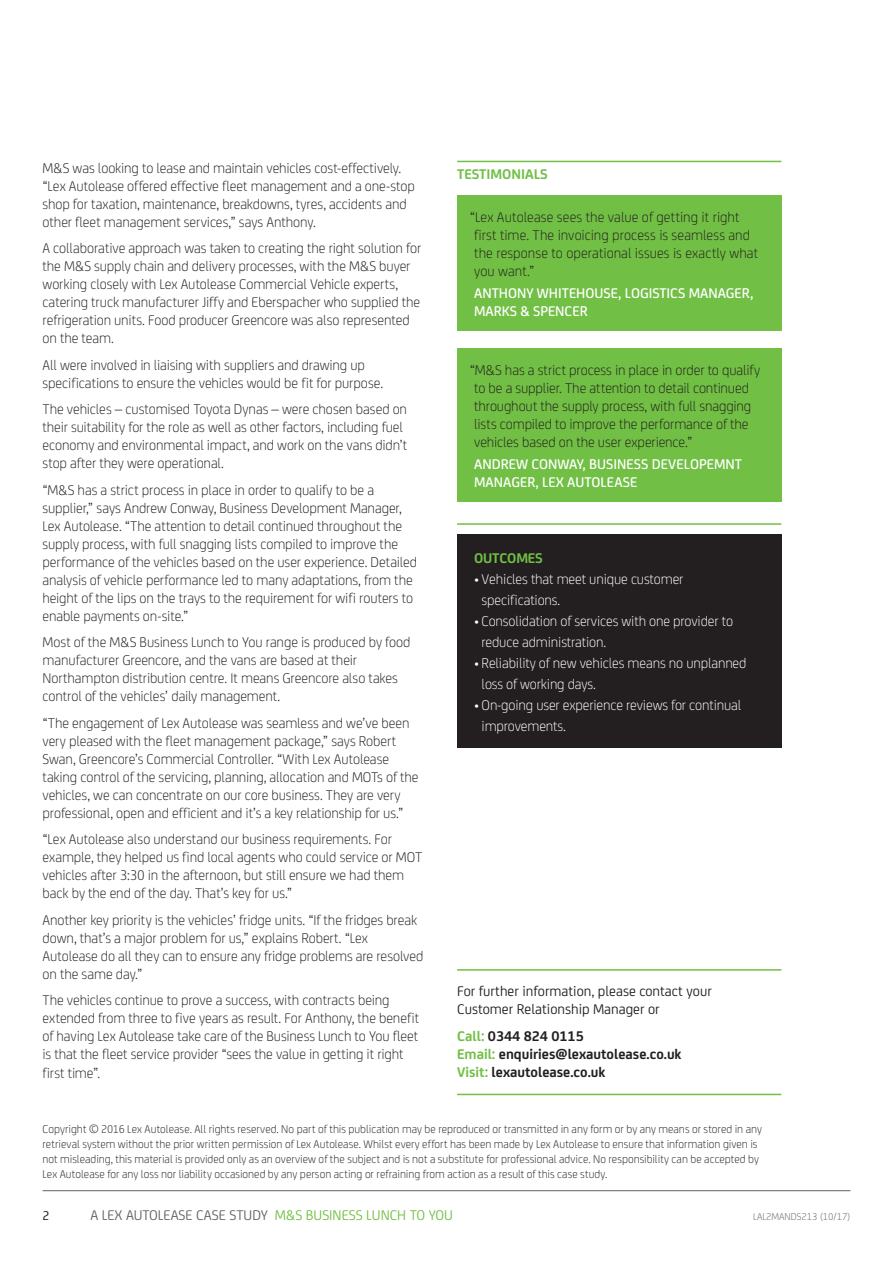
<style>
.page{position:relative;width:893px;height:1263px;background:#fff}
.page>*{position:absolute;margin:0;border:0;box-sizing:border-box;transform-origin:0 0}
.Lex_Body_New{font:300 15px/18px "Lex Joey";letter-spacing:-.005em;color:#231f20}
.Lex_Body_New-2{font:300 15px/21px "Lex Joey";letter-spacing:-.01em;color:#fff}
.Lex_Body_New-3{font:500 15px/18px "Lex Joey";color:#fff}
.LA_Page_headline{font:700 15px/18px "Lex Joey";color:#231f20}
.LA_Page_headline-2{font:15px/18px "Lex Joey";color:#231f20}
.t1{font:15px "Lex Joey";color:#636366}
.Lex_Body_New-4{font:700 15px "Lex Joey";color:#71bf44}
.t2{font:13.5px "Lex Joey";color:#110a0c}
.Lex_Body_New-5{font:300 12px/15px "Lex Joey";letter-spacing:.005em;color:#231f20}
.t3{font:300 10.5px "Lex Joey";color:#636366}
.s1{color:#71bf44}
</style>
<div class="page">
<hr style="left:457px;top:969px;width:324px;height:2px;background:#71bf44">
<hr style="left:457px;top:1094px;width:324px;height:1px;background:#71bf44">
<hr style="left:457px;top:161px;width:324px;height:1px;background:#71bf44">
<div style="left:457px;top:349px;width:324px;height:153px;background:#71bf44"></div>
<div style="left:457px;top:196px;width:324px;height:135px;background:#71bf44"></div>
<div style="left:457px;top:535px;width:324px;height:213px;background:#231f20"></div>
<hr style="left:457px;top:523px;width:324px;height:2px;background:#71bf44">
<hr style="left:43px;top:1190px;width:807px;height:1px;background:#636366">
<p class="Lex_Body_New" style="left:43px;top:158px;width:374px">M&amp;S was looking to lease and maintain vehicles cost-effectively. “Lex Autolease offered effective fleet management and a one-stop shop for taxation, maintenance, breakdowns, tyres, accidents and other fleet management services,” says Anthony.</p>
<p class="Lex_Body_New" style="left:43px;top:238px;width:380px">A collaborative approach was taken to creating the right solution for the M&amp;S supply chain and delivery processes, with the M&amp;S buyer working closely with Lex Autolease Commercial Vehicle experts, catering truck manufacturer Jiffy and Eberspacher who supplied the refrigeration units. Food producer Greencore was also represented on the team.</p>
<p class="Lex_Body_New" style="left:43px;top:355px;width:342px">All were involved in liaising with suppliers and drawing up specifications to ensure the vehicles would be fit for purpose.</p>
<p class="Lex_Body_New" style="left:43px;top:399px;width:366px">The vehicles – customised Toyota Dynas – were chosen based on their suitability for the role as well as other factors, including fuel economy and environmental impact, and work on the vans didn’t stop after they were operational.</p>
<p class="Lex_Body_New" style="left:43px;top:480px;width:376px">“M&amp;S has a strict process in place in order to qualify to be a supplier,” says Andrew Conway, Business Development Manager, Lex Autolease. “The attention to detail continued throughout the supply process, with full snagging lists compiled to improve the performance of the vehicles based on the user experience. Detailed analysis of vehicle performance led to many adaptations, from the height of the lips on the trays to the requirement for wifi routers to enable payments on-site.”</p>
<p class="Lex_Body_New" style="left:43px;top:632px;width:369px">Most of the M&amp;S Business Lunch to You range is produced by food manufacturer Greencore, and the vans are based at their Northampton distribution centre. It means Greencore also takes control of the vehicles’ daily management.</p>
<p class="Lex_Body_New" style="left:43px;top:713px;width:378px">“The engagement of Lex Autolease was seamless and we’ve been very pleased with the fleet management package,” says Robert Swan, Greencore’s Commercial Controller. “With Lex Autolease taking control of the servicing, planning, allocation and MOTs of the vehicles, we can concentrate on our core business. They are very professional, open and efficient and it’s a key relationship for us.”</p>
<p class="Lex_Body_New" style="left:43px;top:829px;width:381px">“Lex Autolease also understand our business requirements. For example, they helped us find local agents who could service or MOT vehicles after 3:30 in the afternoon, but still ensure we had them back by the end of the day. That’s key for us.”</p>
<p class="Lex_Body_New" style="left:43px;top:910px;width:382px">Another key priority is the vehicles’ fridge units. “If the fridges break down, that’s a major problem for us,” explains Robert. “Lex Autolease do all they can to ensure any fridge problems are resolved on the same day.”</p>
<p class="Lex_Body_New" style="left:43px;top:990px;width:378px">The vehicles continue to prove a success, with contracts being extended from three to five years as result. For Anthony, the benefit of having Lex Autolease take care of the Business Lunch to You fleet is that the fleet service provider “sees the value in getting it right first time”.</p>
<p class="Lex_Body_New-4" style="left:457px;top:163px;width:92px">TESTIMONIALS</p>
<p class="Lex_Body_New" style="left:470px;top:207px;width:290px">“Lex Autolease sees the value of getting it right first time. The invoicing process is seamless and the response to operational issues is exactly what you want.”</p>
<p class="Lex_Body_New-3" style="left:474px;top:283px;width:281px">ANTHONY WHITEHOUSE, LOGISTICS MANAGER,<br>MARKS &amp; SPENCER</p>
<p class="Lex_Body_New" style="left:470px;top:360px;width:292px">“M&amp;S has a strict process in place in order to qualify to be a supplier. The attention to detail continued throughout the supply process, with full snagging lists compiled to improve the performance of the vehicles based on the user experience.”</p>
<p class="Lex_Body_New-3" style="left:474px;top:454px;width:269px">ANDREW CONWAY, BUSINESS DEVELOPEMNT<br>MANAGER, LEX AUTOLEASE</p>
<p class="Lex_Body_New-4" style="left:474px;top:547px;width:70px">OUTCOMES</p>
<p class="Lex_Body_New-2" style="left:482px;top:568px;width:203px;text-indent:-8px">• Vehicles that meet unique customer specifications.</p>
<p class="Lex_Body_New-2" style="left:482px;top:610px;width:253px;text-indent:-8px">• Consolidation of services with one provider to reduce administration.</p>
<p class="Lex_Body_New-2" style="left:482px;top:652px;width:266px;text-indent:-8px">• Reliability of new vehicles means no unplanned loss of working days.</p>
<p class="Lex_Body_New-2" style="left:482px;top:694px;width:261px;text-indent:-8px">• On-going user experience reviews for continual improvements.</p>
<p class="LA_Page_headline-2" style="left:457px;top:981px;width:256px">For further information, please contact your<br>Customer Relationship Manager or</p>
<p class="LA_Page_headline" style="left:457px;top:1026px;width:226px"><span class="s1">Call:</span> 0344 824 0115<br><span class="s1">Email:</span> enquiries@lexautolease.co.uk<br><span class="s1">Visit:</span> lexautolease.co.uk</p>
<p class="Lex_Body_New-5" style="left:43px;top:1121px;width:721px">Copyright © 2016 Lex Autolease. All rights reserved. No part of this publication may be reproduced or transmitted in any form or by any means or stored in any retrieval system without the prior written permission of Lex Autolease. Whilst every effort has been made by Lex Autolease to ensure that information given is not misleading, this material is provided only as an overview of the subject and is not a substitute for professional advice. No responsibility can be accepted by Lex Autolease for any loss nor liability occasioned by any person acting or refraining from action as a result of this case study.</p>
<p class="t3" style="left:753px;top:1209px;width:99px">LAL2MANDS213 (10/17)</p>
<p class="t2" style="left:43px;top:1206px;width:9px">2</p>
<p class="t1" style="left:90px;top:1205px;width:364px">A LEX AUTOLEASE CASE STUDY <span class="s1">M&amp;S BUSINESS LUNCH TO YOU</span></p>
</div>
